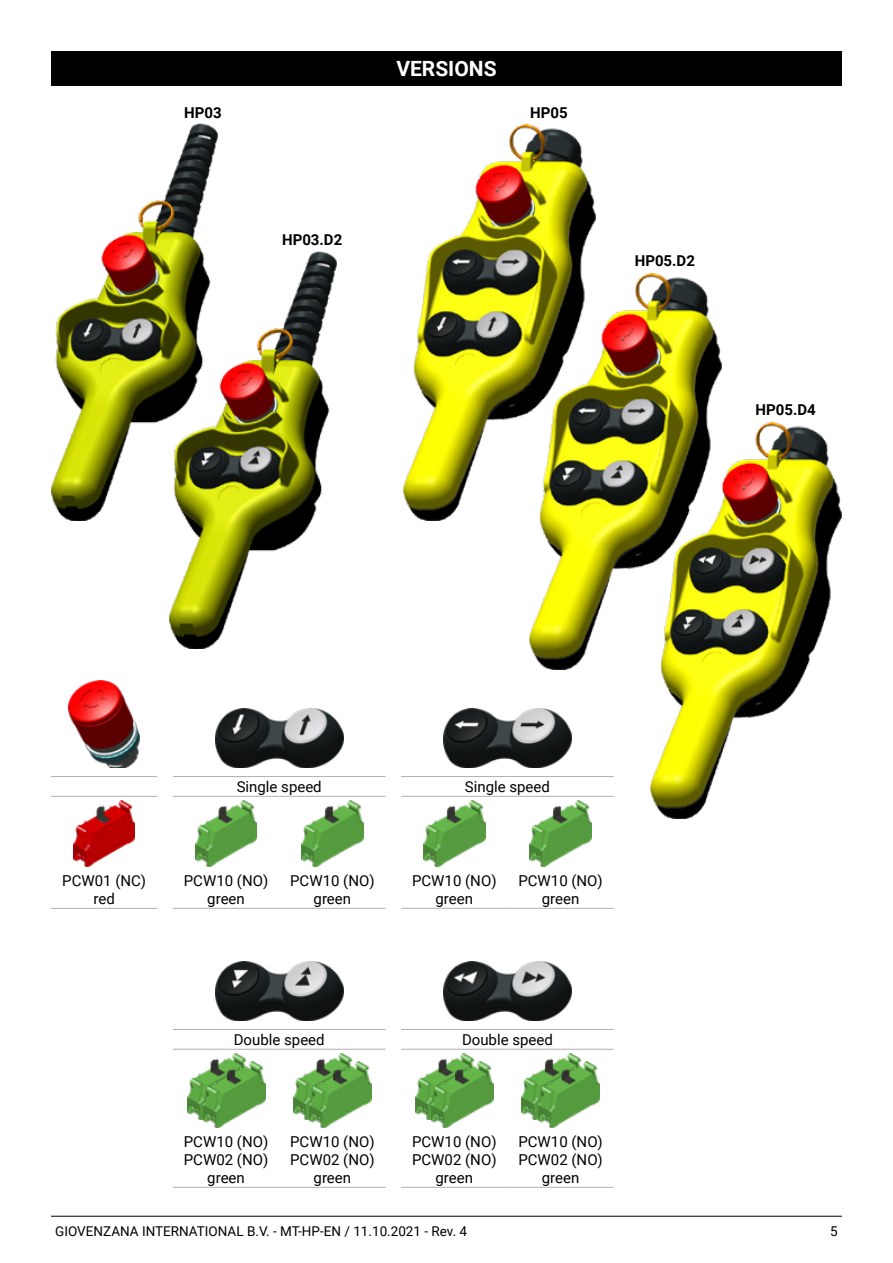
<style>
.page{position:relative;width:893px;height:1263px;background:#fff}
.page>*{position:absolute;margin:0;border:0;box-sizing:border-box;transform-origin:0 0}
.t1{font:700 21px "Roboto";color:#fff}
.t2{font:15px/18px "Roboto";color:#000;text-align:center}
.t3{font:700 15px "Roboto";color:#000}
.t4{font:13.5px "Roboto";color:#000}
</style>
<div class="page">
<hr style="left:51px;top:1216px;width:791px;height:1px;background:#000">
<div style="left:51px;top:51px;width:791px;height:34px;background:#000"></div>
<img style="left:170px;top:251px;width:167px;height:397px">
<img style="left:51px;top:124px;width:167px;height:397px">
<img style="left:404px;top:125px;width:192px;height:396px">
<img style="left:529px;top:274px;width:192px;height:396px">
<img style="left:69px;top:680px;width:70px;height:87px">
<hr style="left:401px;top:776px;width:106px;height:1px;background:#b1b1b0">
<hr style="left:507px;top:776px;width:107px;height:1px;background:#b1b1b0">
<hr style="left:401px;top:796px;width:106px;height:1px;background:#b1b1b0">
<hr style="left:507px;top:796px;width:107px;height:1px;background:#b1b1b0">
<hr style="left:401px;top:908px;width:106px;height:1px;background:#b1b1b0">
<hr style="left:507px;top:908px;width:107px;height:1px;background:#b1b1b0">
<img style="left:423px;top:800px;width:62px;height:66px">
<img style="left:530px;top:800px;width:61px;height:66px">
<hr style="left:51px;top:776px;width:106px;height:1px;background:#b1b1b0">
<hr style="left:51px;top:796px;width:106px;height:1px;background:#b1b1b0">
<hr style="left:51px;top:908px;width:106px;height:1px;background:#b1b1b0">
<img style="left:73px;top:800px;width:62px;height:66px">
<hr style="left:173px;top:776px;width:106px;height:1px;background:#b1b1b0">
<hr style="left:279px;top:776px;width:107px;height:1px;background:#b1b1b0">
<hr style="left:173px;top:796px;width:106px;height:1px;background:#b1b1b0">
<hr style="left:279px;top:796px;width:107px;height:1px;background:#b1b1b0">
<hr style="left:173px;top:908px;width:106px;height:1px;background:#b1b1b0">
<hr style="left:279px;top:908px;width:107px;height:1px;background:#b1b1b0">
<img style="left:195px;top:800px;width:62px;height:66px">
<img style="left:302px;top:800px;width:61px;height:66px">
<img style="left:215px;top:708px;width:128px;height:59px">
<img style="left:444px;top:708px;width:127px;height:59px">
<img style="left:650px;top:423px;width:192px;height:396px">
<hr style="left:401px;top:1029px;width:106px;height:1px;background:#b1b1b0">
<hr style="left:507px;top:1029px;width:107px;height:1px;background:#b1b1b0">
<hr style="left:401px;top:1049px;width:106px;height:1px;background:#b1b1b0">
<hr style="left:507px;top:1049px;width:107px;height:1px;background:#b1b1b0">
<hr style="left:401px;top:1187px;width:106px;height:1px;background:#b1b1b0">
<hr style="left:507px;top:1187px;width:107px;height:1px;background:#b1b1b0">
<img style="left:415px;top:1053px;width:60px;height:66px">
<img style="left:432px;top:1061px;width:61px;height:66px">
<img style="left:521px;top:1053px;width:61px;height:66px">
<img style="left:538px;top:1061px;width:62px;height:66px">
<hr style="left:173px;top:1029px;width:106px;height:1px;background:#b1b1b0">
<hr style="left:279px;top:1029px;width:107px;height:1px;background:#b1b1b0">
<hr style="left:173px;top:1049px;width:106px;height:1px;background:#b1b1b0">
<hr style="left:279px;top:1049px;width:107px;height:1px;background:#b1b1b0">
<hr style="left:173px;top:1187px;width:106px;height:1px;background:#b1b1b0">
<hr style="left:279px;top:1187px;width:107px;height:1px;background:#b1b1b0">
<img style="left:187px;top:1053px;width:60px;height:66px">
<img style="left:204px;top:1061px;width:61px;height:66px">
<img style="left:293px;top:1053px;width:60px;height:66px">
<img style="left:310px;top:1061px;width:61px;height:66px">
<img style="left:444px;top:961px;width:127px;height:59px">
<img style="left:215px;top:961px;width:128px;height:59px">
<p class="t3" style="left:184px;top:102px;width:39px">HP03</p>
<p class="t3" style="left:282px;top:229px;width:62px">HP03.D2</p>
<h1 class="t1" style="left:396px;top:54px;width:102px">VERSIONS</h1>
<p class="t3" style="left:530px;top:102px;width:39px">HP05</p>
<p class="t3" style="left:635px;top:251px;width:62px">HP05.D2</p>
<p class="t3" style="left:755px;top:399px;width:62px">HP05.D4</p>
<p class="t2" style="left:62px;top:871px;width:85px">PCW01 (NC) red</p>
<p class="t2" style="left:237px;top:777px;width:87px">Single speed</p>
<p class="t2" style="left:184px;top:871px;width:86px">PCW10 (NO) green</p>
<p class="t2" style="left:290px;top:871px;width:86px">PCW10 (NO) green</p>
<p class="t2" style="left:465px;top:777px;width:87px">Single speed</p>
<p class="t2" style="left:412px;top:871px;width:86px">PCW10 (NO) green</p>
<p class="t2" style="left:518px;top:871px;width:86px">PCW10 (NO) green</p>
<p class="t2" style="left:234px;top:1030px;width:92px">Double speed</p>
<p class="t2" style="left:184px;top:1132px;width:86px">PCW10 (NO)<br>PCW02 (NO) green</p>
<p class="t2" style="left:290px;top:1132px;width:86px">PCW10 (NO)<br>PCW02 (NO) green</p>
<p class="t2" style="left:462px;top:1030px;width:92px">Double speed</p>
<p class="t2" style="left:412px;top:1132px;width:86px">PCW10 (NO)<br>PCW02 (NO) green</p>
<p class="t2" style="left:518px;top:1132px;width:86px">PCW10 (NO)<br>PCW02 (NO) green</p>
<p class="t4" style="left:55px;top:1222px;width:413px">GIOVENZANA INTERNATIONAL B.V. - MT-HP-EN / 11.10.2021 - Rev. 4</p>
<p class="t4" style="left:830px;top:1222px;width:9px">5</p>
</div>
